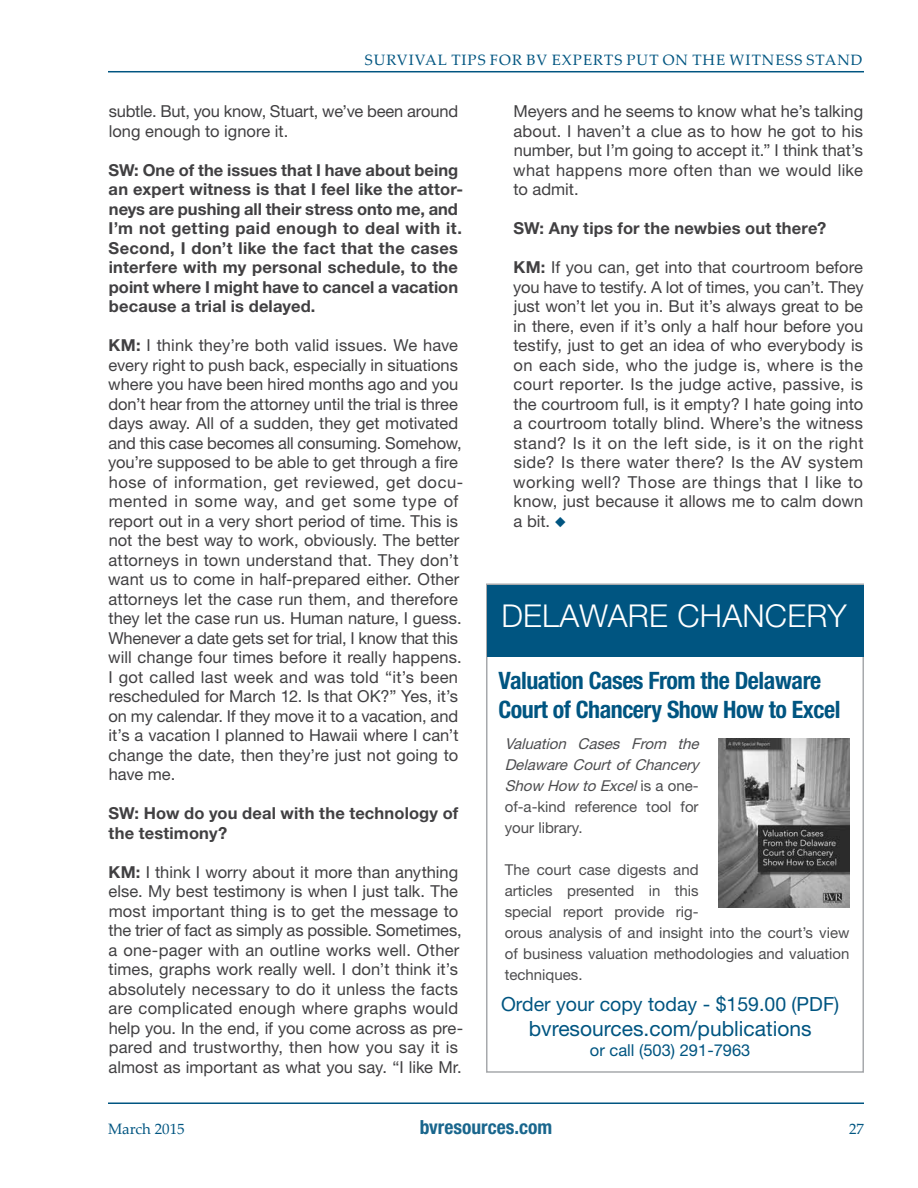
<style>
.page{position:relative;width:918px;height:1188px;background:#fff}
.page>*{position:absolute;margin:0;border:0;box-sizing:border-box;transform-origin:0 0}
.t1{font:300 31.5px "Helvetica Neue LT Std";letter-spacing:.01em;color:#fff}
.t2{font:700 condensed 24px/28.8px "Helvetica Neue LT Std";letter-spacing:-.02em;color:#005581}
.t3{font:21px "Helvetica Neue LT Std";color:#005581}
.t4{font:19.5px "Helvetica Neue LT Std";color:#005581}
.t5{font:700 condensed 19.5px "Helvetica Neue LT Std";color:#19668d}
.t6{font:16.5px/19.5px "Helvetica Neue LT Std";letter-spacing:.005em;color:#414042}
.t7{font:700 16.5px/19.5px "Helvetica Neue LT Std";letter-spacing:.01em;color:#414042}
.t8{font:16.5px "Helvetica Neue LT Std";color:#005581}
.t9{font:15px/21px "Helvetica Neue LT Std";color:#4d4d4f}
.t10{font:italic 15px/21px "Helvetica Neue LT Std";color:#4d4d4f}
.t11{font:15px "Palatino Linotype";letter-spacing:.065em;color:#005581}
.t12{font:15px "Palatino Linotype";color:#005581}
.s1{font-weight:700}
.s2{color:#005581}
.s3{font-style:normal}
</style>
<div class="page">
<hr style="left:108px;top:1102px;width:756px;height:2px;background:#005581">
<hr style="left:108px;top:71px;width:756px;height:1px;background:#005581">
<div style="left:486px;top:584px;width:378px;height:489px;background:#fff;border:2px solid #a7a9ac"></div>
<div style="left:487px;top:585px;width:377px;height:71px;background:#005581"></div>
<img style="left:719px;top:739px;width:130px;height:169px">
<p class="t11" style="left:365px;top:49px;width:499px">SURVIVAL TIPS FOR BV EXPERTS PUT ON THE WITNESS STAND</p>
<p class="t6" style="left:109px;top:101px;width:351px">subtle. But, you know, Stuart, we’ve been around long enough to ignore it.</p>
<p class="t7" style="left:109px;top:160px;width:356px">SW: One of the issues that I have about being an expert witness is that I feel like the attor&shy;neys are pushing all their stress onto me, and I’m not getting paid enough to deal with it.<br>Second, I don’t like the fact that the cases interfere with my personal schedule, to the point where I might have to cancel a vacation because a trial is delayed.</p>
<p class="t6" style="left:108px;top:335px;width:357px"><span class="s1">KM:</span> I think they’re both valid issues. We have every right to push back, especially in situations where you have been hired months ago and you don’t hear from the attorney until the trial is three days away. All of a sudden, they get motivated and this case becomes all consuming. Somehow, you’re supposed to be able to get through a fire hose of information, get reviewed, get docu&shy;mented in some way, and get some type of report out in a very short period of time. This is not the best way to work, obviously. The better attorneys in town understand that. They don’t want us to come in half-prepared either. Other attorneys let the case run them, and therefore they let the case run us. Human nature, I guess.<br>Whenever a date gets set for trial, I know that this will change four times before it really happens.<br>I got called last week and was told “it’s been rescheduled for March 12. Is that OK?” Yes, it’s on my calendar. If they move it to a vacation, and it’s a vacation I planned to Hawaii where I can’t change the date, then they’re just not going to have me.</p>
<p class="t7" style="left:109px;top:803px;width:351px">SW: How do you deal with the technology of the testimony?</p>
<p class="t6" style="left:109px;top:862px;width:356px"><span class="s1">KM:</span> I think I worry about it more than anything else. My best testimony is when I just talk. The most important thing is to get the message to the trier of fact as simply as possible. Sometimes, a one-pager with an outline works well. Other times, graphs work really well. I don’t think it’s absolutely necessary to do it unless the facts are complicated enough where graphs would help you. In the end, if you come across as pre&shy;pared and trustworthy, then how you say it is almost as important as what you say. “I like Mr.</p>
<p class="t6" style="left:513px;top:101px;width:352px;text-align:justify">Meyers and he seems to know what he’s talking about. I haven’t a clue as to how he got to his number, but I’m going to accept it.” I think that’s what happens more often than we would like to admit.</p>
<p class="t7" style="left:514px;top:218px;width:314px">SW: Any tips for the newbies out there?</p>
<p class="t6" style="left:513px;top:257px;width:352px;text-align:justify"><span class="s1">KM:</span> If you can, get into that courtroom before you have to testify. A lot of times, you can’t. They just won’t let you in. But it’s always great to be in there, even if it’s only a half hour before you testify, just to get an idea of who everybody is on each side, who the judge is, where is the court reporter. Is the judge active, passive, is the courtroom full, is it empty? I hate going into a courtroom totally blind. Where’s the witness stand? Is it on the left side, is it on the right side? Is there water there? Is the AV system working well? Those are things that I like to know, just because it allows me to calm down a bit. <span class="s2">◆</span></p>
<h1 class="t1" style="left:501px;top:597px;width:347px">DELAWARE CHANCERY</h1>
<h2 class="t2" style="left:498px;top:666px;width:343px">Valuation Cases From the Delaware<br>Court of Chancery Show How to Excel</h2>
<p class="t10" style="left:505px;top:733px;width:200px">Valuation Cases From the<br>Delaware Court of Chancery<br>Show How to Excel<span class="s3">i s a o n e - of-a-kind reference tool for your library.</span></p>
<p class="t9" style="left:505px;top:859px;width:346px">The court case digests and<br>articles presented in this<br>special report provide rig-<br>orous analysis of and insight into the court’s view of business valuation methodologies and valuation techniques.</p>
<p class="t4" style="left:501px;top:993px;width:340px">Order your copy today - $159.00 (PDF)</p>
<p class="t3" style="left:529px;top:1016px;width:284px">bvresources.com/publications</p>
<p class="t8" style="left:590px;top:1040px;width:162px">or call (503) 291-7963</p>
<p class="t12" style="left:108px;top:1118px;width:78px">MARCH 2015</p>
<p class="t5" style="left:420px;top:1115px;width:134px">bvresources.com</p>
<p class="t11" style="left:849px;top:1118px;width:16px">27</p>
</div>
